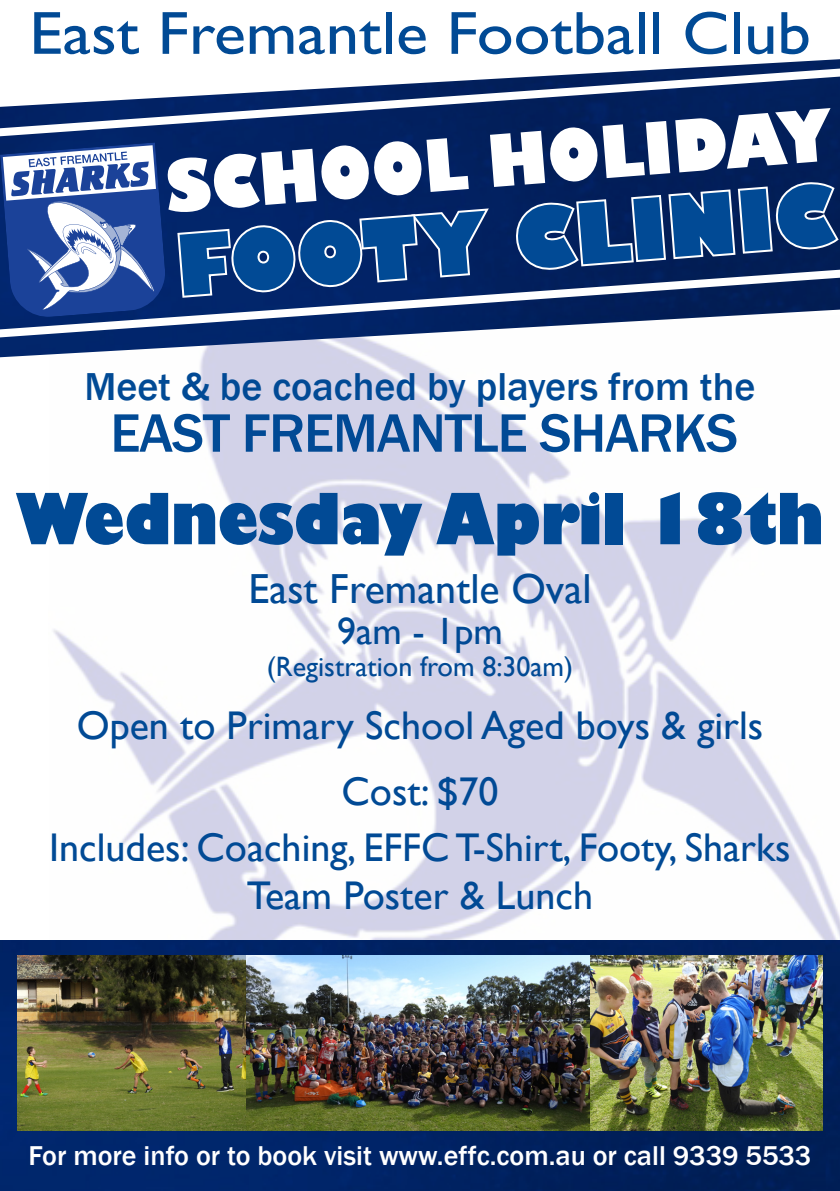
<style>
.page{position:relative;width:840px;height:1191px;background:#fff}
.page>*{position:absolute;margin:0;border:0;box-sizing:border-box;transform-origin:0 0}
.t1{font:800 82px "Gill Sans";color:#014a95;scale:.96 1}
.t2{font:800 70.2px "Gill Sans";color:#fff;scale:.88 1}
.Bodycopy_East_Freo_1{font:800 68.8px "Gill Sans";letter-spacing:-.01em;color:#014a95;scale:.85 1}
.t3{font:61px "Gill Sans";color:#014a95;scale:1.09 1}
.Heading13pt_blue{font:500 56px "Franklin Gothic";letter-spacing:-.02em;color:#014a95}
.Bodycopy_East_Freo_1-2{font:42px "Gill Sans";color:#014a95}
.Bodycopy_East_Freo_1-3{font:40px/66px "Gill Sans";color:#014a95;text-align:center}
.Heading13pt_blue-2{font:500 40px "Franklin Gothic";color:#014a95}
.Bodycopy_East_Freo_1-4{font:38px "Gill Sans";color:#014a95}
.Bodycopy_East_Freo_1-5{font:500 28px "Franklin Gothic";color:#fff}
.Bodycopy_East_Freo_1-6{font:28px "Gill Sans";color:#014a95}
</style>
<div class="page">
<img style="left:48px;top:357px;width:791px;height:584px">
<img style="left:0;top:59px;width:839px;height:298px">
<svg style="left:0;top:63px;width:839px;height:79px"></svg>
<svg style="left:0;top:263px;width:839px;height:79px"></svg>
<svg style="left:175px;top:206px;width:317px;height:94px;background:#2c4880"></svg>
<svg style="left:514px;top:180px;width:325px;height:92px;background:#2f4676"></svg>
<svg style="left:0;top:142px;width:166px;height:176px"></svg>
<img style="left:0;top:941px;width:839px;height:250px">
<img style="left:245px;top:955px;width:345px;height:175px">
<img style="left:17px;top:955px;width:228px;height:175px">
<img style="left:590px;top:955px;width:232px;height:175px">
<p class="t3" style="left:29px;top:-2px;width:718px">East Fremantle Football Club</p>
<p class="t2" style="left:162px;top:146px;width:761px;rotate:-5deg">SCHOOL HOLIDAY</p>
<p class="t1" style="left:172px;top:218px;width:689px;rotate:-5deg">FOOTY CLINIC</p>
<p class="Heading13pt_blue-2" style="left:84px;top:361px;width:672px">Meet &amp; be coached by players from the</p>
<p class="Heading13pt_blue" style="left:110px;top:398px;width:629px">EAST FREMANTLE SHARKS</p>
<p class="Bodycopy_East_Freo_1" style="left:16px;top:476px;width:951px">Wednesday April 18th</p>
<p class="Bodycopy_East_Freo_1-2" style="left:248px;top:564px;width:344px">East Fremantle Oval</p>
<p class="Bodycopy_East_Freo_1-4" style="left:337px;top:609px;width:167px">9am - 1pm</p>
<p class="Bodycopy_East_Freo_1-6" style="left:266px;top:650px;width:308px">(Registration from 8:30am)</p>
<p class="Bodycopy_East_Freo_1-3" style="left:77px;top:693px;width:687px">Open to Primary School Aged boys &amp; girls<br>Cost: $70</p>
<p class="Bodycopy_East_Freo_1-3" style="left:49px;top:824px;width:742px;line-height:48px">Includes: Coaching, EFFC T-Shirt, Footy, Sharks<br>Team Poster &amp; Lunch</p>
<p class="Bodycopy_East_Freo_1-5" style="left:29px;top:1138px;width:783px">For more info or to book visit www.effc.com.au or call 9339 5533</p>
</div>
